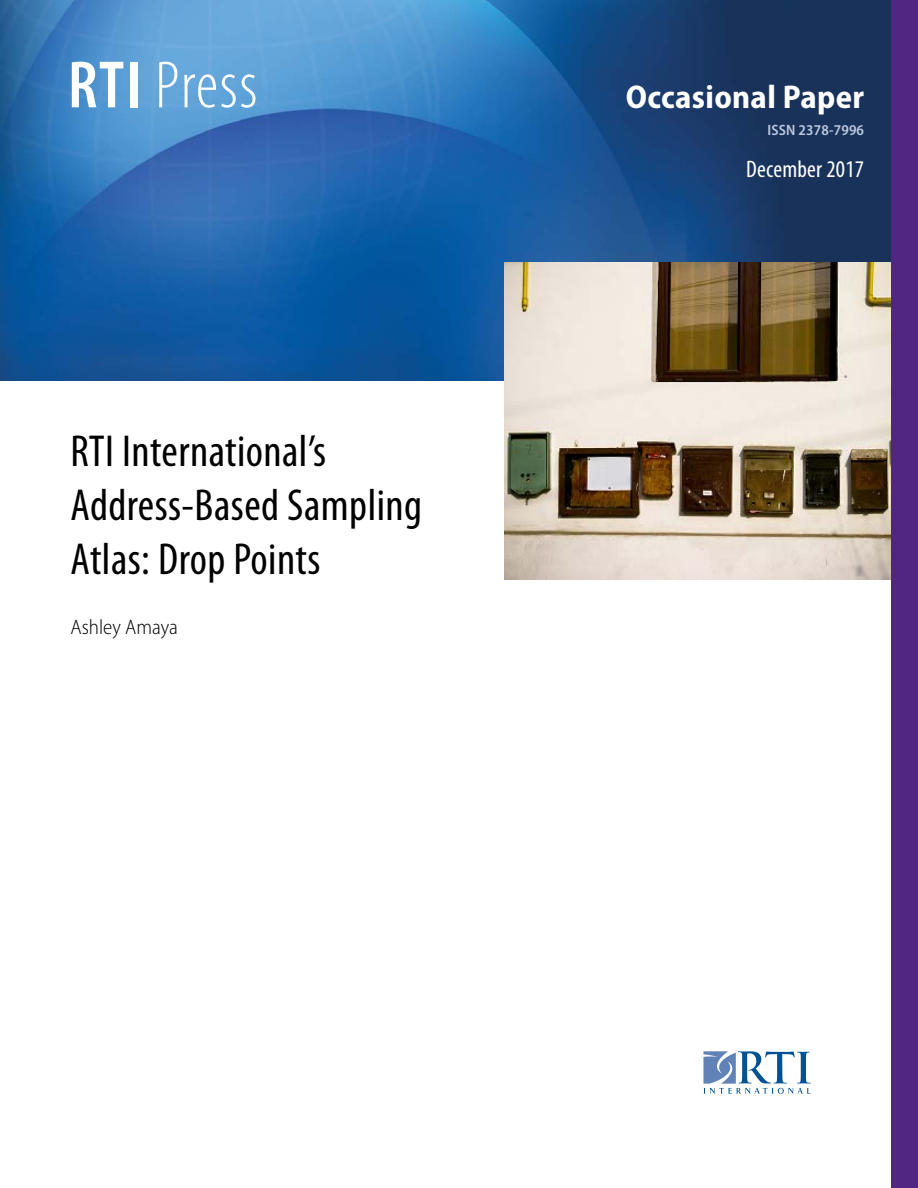
<style>
.page{position:relative;width:918px;height:1188px;background:#fff}
.page>*{position:absolute;margin:0;border:0;box-sizing:border-box;transform-origin:0 0}
.Cvr_Text_Myriad_Lt_8{font:300 condensed 67.5px "Myriad Pro";letter-spacing:.02em;color:#fff}
.Title1_Myriad_Cond_3{font:condensed 45px/54px "Myriad Pro";letter-spacing:.01em;color:#000}
.Report_head_Myraid_B{font:700 semi-condensed 33px "Myriad Pro";letter-spacing:.01em;color:#fff}
.Cvr_Date_Myraid_16_1{font:condensed 24px "Myriad Pro";letter-spacing:.01em;color:#fff}
.Authors_Myraid_Lt_Se{font:300 semi-condensed 21px "Myriad Pro";color:#000}
.issn{font:600 semi-condensed 15px "Myriad Pro";letter-spacing:.01em;color:#bec9e1}
.s1{font-weight:600}
</style>
<div class="page">
<svg style="left:703px;top:1051px;width:108px;height:43px"></svg>
<img style="left:1px;top:0;width:890px;height:380px">
<img style="left:505px;top:263px;width:386px;height:317px">
<div style="left:891px;top:0;width:27px;height:1188px;background:#512683"></div>
<p class="Cvr_Text_Myriad_Lt_8" style="left:68px;top:49px;width:191px"><span class="s1">RTI</span> Press</p>
<p class="Title1_Myriad_Cond_3" style="left:71px;top:425px;width:353px">RTI International’s<br>Address-Based Sampling<br>Atlas: Drop Points</p>
<p class="Authors_Myraid_Lt_Se" style="left:71px;top:615px;width:109px">Ashley Amaya</p>
<p class="Report_head_Myraid_B" style="left:626px;top:79px;width:240px">Occasional Paper</p>
<p class="issn" style="left:768px;top:122px;width:98px">ISSN 2378-7996</p>
<p class="Cvr_Date_Myraid_16_1" style="left:746px;top:157px;width:120px">December 2017</p>
</div>
